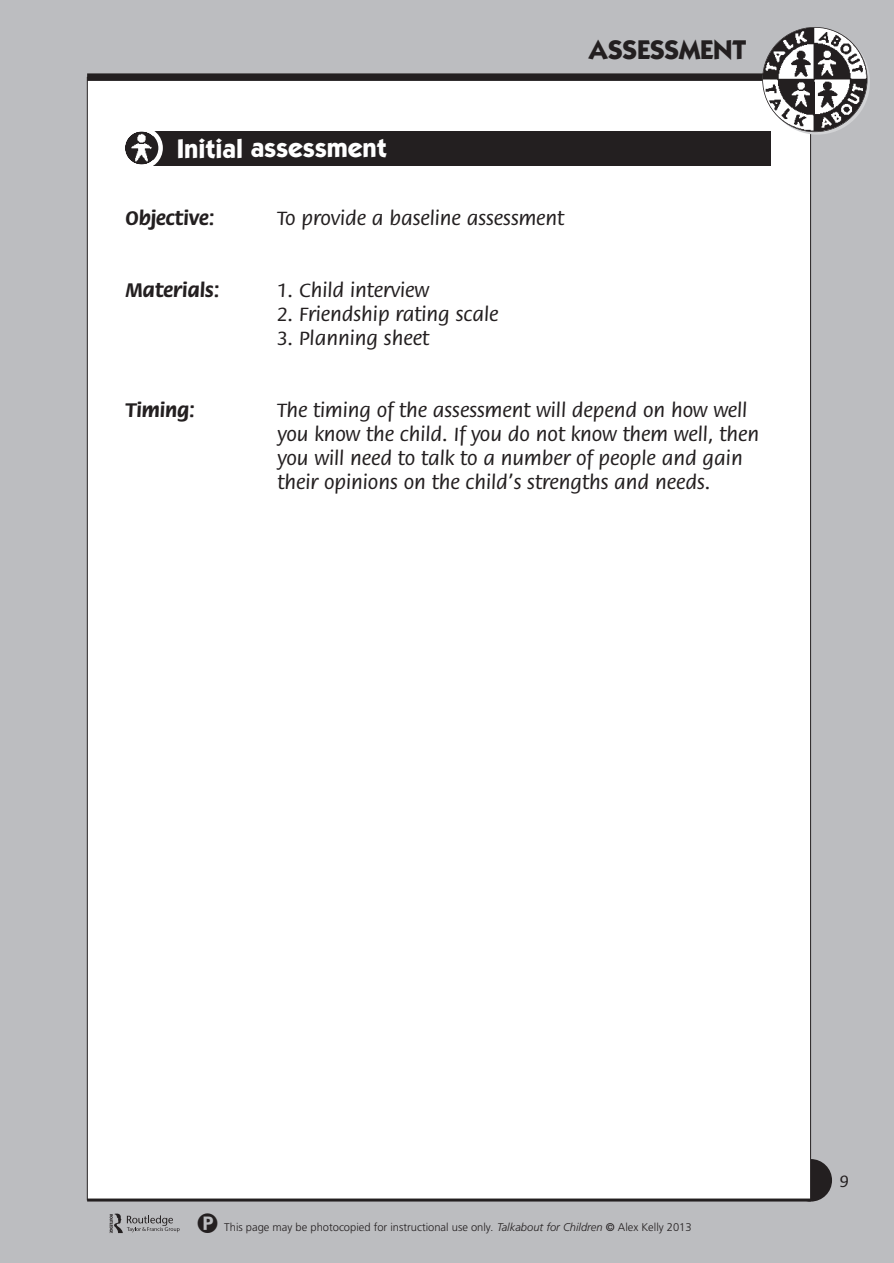
<style>
.page{position:relative;width:894px;height:1263px;background:#fff}
.page>*{position:absolute;margin:0;border:0;box-sizing:border-box;transform-origin:0 0}
.t1{font:27px "Kabel IT Cby BT Bold OV NNWQMC";color:#fff}
.t2{font:27px "Kabel IT Cby BT Bold OV NNWQMC";color:#231f20}
.t3{font:21px/24px "Flora Medium OV SNWQMC";color:#231f20}
.t4{font:21px "Flora Bold OV TNWQMC";color:#231f20}
.t5{font:18px "Flora Medium OV SNWQMC";color:#231f20}
.t6{font:11.1px "Frutiger Light OV WNWQMC";color:#231f20}
.s1{font-family:"Frutiger Light Italic OV XNWQMC"}
.s2{font-family:"Frutiger Roman OV UNWQMC"}
</style>
<div class="page">
<div style="left:0;top:0;width:893px;height:1263px;background:#bcbdc0"></div>
<div style="left:789px;top:1159px;width:42px;height:42px;background:#231f20;border-radius:50%"></div>
<div style="left:87px;top:77px;width:723px;height:1123px;background:#fff"></div>
<div style="left:87px;top:73px;width:723px;height:8px;background:#231f20"></div>
<hr style="left:87px;top:1198px;width:723px;height:3px;background:#231f20">
<svg style="left:764px;top:29px;width:105px;height:106px"></svg>
<img style="left:762px;top:27px;width:104px;height:105px;border-radius:50%">
<div style="left:761px;top:27px;width:106px;height:105px;border:2px solid #231f20;border-radius:50%"></div>
<div style="left:153px;top:131px;width:617px;height:34px;background:#231f20"></div>
<svg style="left:125px;top:131px;width:38px;height:35px"></svg>
<svg style="left:110px;top:1213px;width:69px;height:20px"></svg>
<p class="t2" style="left:588px;top:34px;width:158px">ASSESSMENT</p>
<p class="t1" style="left:177px;top:131px;width:211px">Initial assessment</p>
<p class="t4" style="left:125px;top:211px;width:91px">Objective:</p>
<p class="t4" style="left:125px;top:283px;width:95px">Materials:</p>
<p class="t3" style="left:277px;top:208px;width:288px">To provide a baseline assessment</p>
<p class="t3" style="left:277px;top:280px;width:153px">1. Child interview</p>
<p class="t3" style="left:277px;top:304px;width:222px">2. Friendship rating scale</p>
<p class="t3" style="left:277px;top:328px;width:153px">3. Planning sheet</p>
<p class="t4" style="left:125px;top:403px;width:71px">Timing:</p>
<p class="t3" style="left:277px;top:400px;width:483px">The timing of the assessment will depend on how well you know the child. If you do not know them well, then you will need to talk to a number of people and gain their opinions on the child’s strengths and needs.</p>
<p class="t6" style="left:224px;top:1220px;width:468px">This page may be photocopied for instructional use only<span class="s1">. Talkabout for Children</span> <span class="s2">©</span> Alex Kelly 2013</p>
<p class="t5" style="left:839px;top:1173px;width:10px">9</p>
</div>
